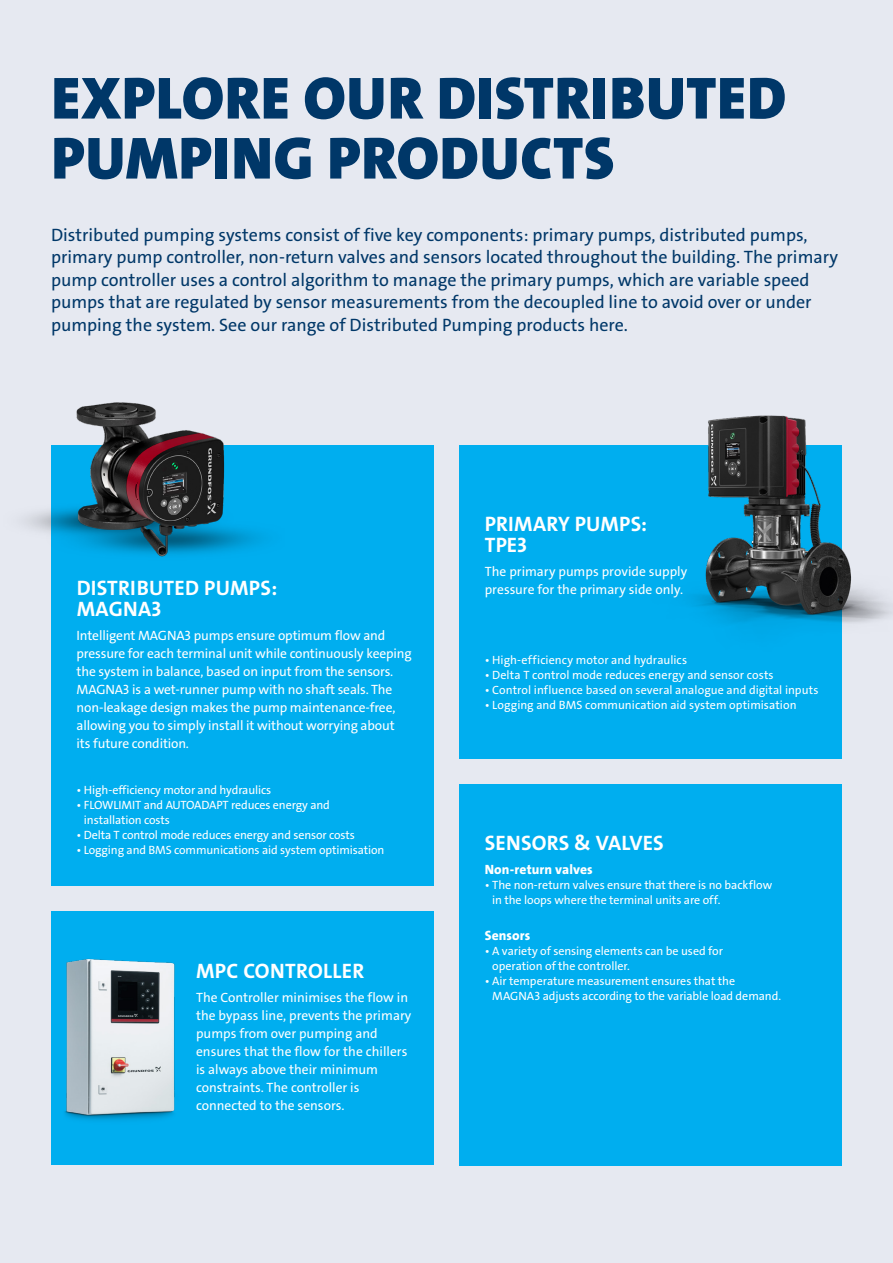
<style>
.page{position:relative;width:893px;height:1263px;background:#e6e9f1}
.page>*{position:absolute;margin:0;border:0;box-sizing:border-box;transform-origin:0 0}
.t1{font:60px/60px "Grundfos The Sans V2 OT 9 BL";letter-spacing:.015em;color:#003768}
.t2{font:21px/21px "Grundfos The Sans V2 OT 7 B";letter-spacing:.01em;color:#fff}
.t3{font:18px/22.5px "Grundfos The Sans V2 OT 5 R";color:#003768}
.t4{font:13.5px/18px "Grundfos The Sans V2 OT 5 R";letter-spacing:-.01em;color:#fff}
.t5{font:13.5px "Grundfos The Sans V2 OT 8 XB";letter-spacing:.01em;color:#fff}
.t6{font:12px/15px "Grundfos The Sans V2 OT 5 R";letter-spacing:-.005em;color:#fff}
</style>
<div class="page">
<div style="left:51px;top:911px;width:383px;height:254px;background:#00aeef"></div>
<div style="left:51px;top:445px;width:383px;height:441px;background:#00aeef"></div>
<div style="left:459px;top:784px;width:383px;height:381px;background:#00aeef"></div>
<div style="left:459px;top:445px;width:383px;height:313px;background:#00aeef"></div>
<img style="left:64px;top:959px;width:111px;height:161px">
<img style="left:692px;top:415px;width:201px;height:208px">
<img style="left:25px;top:402px;width:238px;height:155px">
<h1 class="t1" style="left:51px;top:69px;width:736px">EXPLORE OUR DISTRIBUTED<br>PUMPING PRODUCTS</h1>
<p class="t3" style="left:51px;top:223px;width:788px">Distributed pumping systems consist of five key components: primary pumps, distributed pumps, primary pump controller, non-return valves and sensors located throughout the building. The primary pump controller uses a control algorithm to manage the primary pumps, which are variable speed pumps that are regulated by sensor measurements from the decoupled line to avoid over or under pumping the system. See our range of Distributed Pumping products here.</p>
<h2 class="t2" style="left:77px;top:578px;width:202px">DISTRIBUTED PUMPS:<br>MAGNA3</h2>
<p class="t4" style="left:77px;top:627px;width:337px">Intelligent MAGNA3 pumps ensure optimum flow and pressure for each terminal unit while continuously keeping the system in balance, based on input from the sensors.<br>MAGNA3 is a wet-runner pump with no shaft seals. The non-leakage design makes the pump maintenance-free, allowing you to simply install it without worrying about its future condition.</p>
<p class="t6" style="left:77px;top:783px;width:196px">• High-efficiency motor and hydraulics</p>
<p class="t6" style="left:84px;top:798px;width:247px;text-indent:-7px">• FLOWLIMIT and AUTOADAPT reduces energy and installation costs</p>
<p class="t6" style="left:77px;top:828px;width:280px">• Delta T control mode reduces energy and sensor costs</p>
<p class="t6" style="left:77px;top:843px;width:309px">• Logging and BMS communications aid system optimisation</p>
<h2 class="t2" style="left:196px;top:961px;width:170px">MPC CONTROLLER</h2>
<p class="t4" style="left:196px;top:989px;width:217px">The Controller minimises the flow in the bypass line, prevents the primary pumps from over pumping and ensures that the flow for the chillers is always above their minimum constraints. The controller is connected to the sensors.</p>
<h2 class="t2" style="left:485px;top:514px;width:164px">PRIMARY PUMPS:<br>TPE3</h2>
<p class="t4" style="left:485px;top:563px;width:204px">The primary pumps provide supply pressure for the primary side only.</p>
<p class="t6" style="left:485px;top:652px;width:204px">• High-efficiency motor and hydraulics</p>
<p class="t6" style="left:485px;top:667px;width:290px">• Delta T control mode reduces energy and sensor costs</p>
<p class="t6" style="left:485px;top:682px;width:335px">• Control influence based on several analogue and digital inputs</p>
<p class="t6" style="left:485px;top:697px;width:313px">• Logging and BMS communication aid system optimisation</p>
<h2 class="t2" style="left:485px;top:832px;width:180px">SENSORS &amp; VALVES</h2>
<p class="t5" style="left:485px;top:860px;width:110px">Non-return valves</p>
<p class="t6" style="left:492px;top:877px;width:281px;text-indent:-7px">• The non-return valves ensure that there is no backflow in the loops where the terminal units are off.</p>
<p class="t5" style="left:485px;top:926px;width:47px">Sensors</p>
<p class="t6" style="left:492px;top:943px;width:232px;text-indent:-7px">• A variety of sensing elements can be used for operation of the controller.</p>
<p class="t6" style="left:492px;top:973px;width:290px;text-indent:-7px">• Air temperature measurement ensures that the<br>MAGNA3 adjusts according to the variable load demand.</p>
</div>
